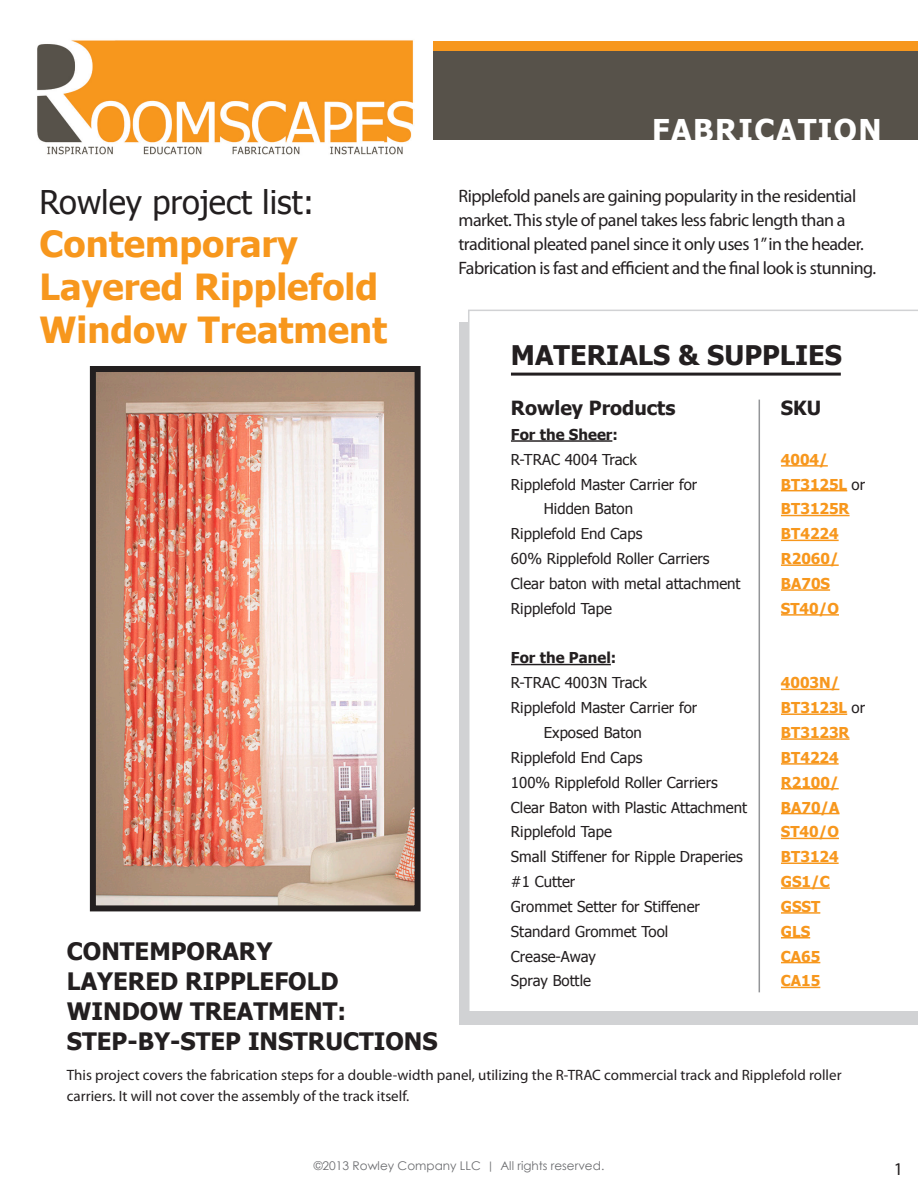
<style>
.page{position:relative;width:918px;height:1188px;background:#fff}
.page>*{position:absolute;margin:0;border:0;box-sizing:border-box;transform-origin:0 0}
.t1{font:700 36px/43.2px "Tahoma";color:#f7971d}
.t2{font:32.7px "Tahoma";color:#231f20}
.t3{font:700 30px "Tahoma";letter-spacing:.05em;color:#fff}
.t4{font:700 27px "Tahoma";color:#231f20}
.t5{font:700 24px/30px "Tahoma";color:#231f20}
.t6{font:700 19.5px "Tahoma";color:#231f20}
.t7{font:18px/24px "Myriad Pro";letter-spacing:-.03em;color:#231f20}
.t8{font:15px "Tahoma";color:#231f20}
.t9{font:15px/21px "Myriad Pro";color:#231f20}
.t10{font:700 15px "Tahoma";color:#f7971d}
.t11{font:700 15px "Tahoma";color:#231f20}
.t12{font:12px "Century Gothic";color:#6c6d70}
.s1{font-weight:400;color:#231f20}
.s2{font-family:"Tw Cen"}
</style>
<div class="page">
<div style="left:459px;top:322px;width:459px;height:703px;background:#d1d2d4"></div>
<div style="left:468px;top:310px;width:450px;height:701px;background:#fff"></div>
<div style="left:434px;top:41px;width:484px;height:99px;background:#57524a"></div>
<img style="left:37px;top:40px;width:376px;height:115px">
<hr style="left:511px;top:373px;width:330px;height:3px;background:#231f20">
<div style="left:434px;top:41px;width:484px;height:10px;background:#f7971d"></div>
<hr style="left:511px;top:440px;width:101px;height:2px;background:#231f20">
<hr style="left:781px;top:465px;width:47px;height:2px;background:#f7971d">
<hr style="left:781px;top:490px;width:66px;height:1px;background:#f7971d">
<hr style="left:781px;top:515px;width:69px;height:1px;background:#f7971d">
<hr style="left:781px;top:540px;width:58px;height:1px;background:#f7971d">
<hr style="left:781px;top:564px;width:58px;height:2px;background:#f7971d">
<hr style="left:781px;top:589px;width:49px;height:2px;background:#f7971d">
<hr style="left:781px;top:614px;width:58px;height:2px;background:#f7971d">
<hr style="left:511px;top:664px;width:100px;height:1px;background:#231f20">
<hr style="left:781px;top:689px;width:58px;height:1px;background:#f7971d">
<hr style="left:781px;top:713px;width:66px;height:2px;background:#f7971d">
<hr style="left:781px;top:738px;width:69px;height:2px;background:#f7971d">
<hr style="left:781px;top:763px;width:58px;height:2px;background:#f7971d">
<hr style="left:781px;top:788px;width:58px;height:1px;background:#f7971d">
<hr style="left:781px;top:813px;width:59px;height:1px;background:#f7971d">
<hr style="left:781px;top:838px;width:58px;height:1px;background:#f7971d">
<hr style="left:781px;top:863px;width:58px;height:1px;background:#f7971d">
<hr style="left:781px;top:887px;width:49px;height:2px;background:#f7971d">
<hr style="left:781px;top:912px;width:39px;height:2px;background:#f7971d">
<svg style="left:781px;top:937px;width:29px;height:1px"></svg>
<hr style="left:781px;top:962px;width:39px;height:1px;background:#f7971d">
<hr style="left:781px;top:987px;width:39px;height:1px;background:#f7971d">
<hr style="left:759px;top:400px;width:1px;height:592px;background:#939598">
<img style="left:97px;top:373px;width:317px;height:531px">
<div style="left:90px;top:366px;width:331px;height:545px;border:6px solid #231f20"></div>
<p class="t2" style="left:40px;top:180px;width:276px">Rowley project list:</p>
<p class="t1" style="left:40px;top:220px;width:349px">Contemporary<br>Layered Ripplefold<br>Window Treatment</p>
<p class="t5" style="left:67px;top:934px;width:281px">CONTEMPORARY<br>LAYERED RIPPLEFOLD<br>WINDOW TREATMENT:</p>
<p class="t5" style="left:67px;top:1024px;width:372px">STEP-BY-STEP INSTRUCTIONS</p>
<p class="t3" style="left:652px;top:109px;width:231px">FABRICATION</p>
<p class="t7" style="left:459px;top:184px;width:419px">Ripplefold panels are gaining popularity in the residential market. This style of panel takes less fabric length than a traditional pleated panel since it only uses 1” in the header.<br>Fabrication is fast and efficient and the final look is stunning.</p>
<p class="t4" style="left:511px;top:337px;width:333px">MATERIALS &amp; SUPPLIES</p>
<p class="t6" style="left:511px;top:394px;width:166px">Rowley Products</p>
<p class="t6" style="left:781px;top:394px;width:42px">SKU</p>
<p class="t11" style="left:511px;top:424px;width:108px">For the Sheer:</p>
<p class="t8" style="left:511px;top:449px;width:127px">R-TRAC 4004 Track</p>
<p class="t10" style="left:781px;top:449px;width:48px">4004/</p>
<p class="t8" style="left:511px;top:474px;width:188px">Ripplefold Master Carrier for</p>
<p class="t10" style="left:781px;top:474px;width:86px">BT3125L <span class="s1">or</span></p>
<p class="t8" style="left:544px;top:499px;width:91px">Hidden Baton</p>
<p class="t10" style="left:781px;top:498px;width:70px">BT3125R</p>
<p class="t8" style="left:511px;top:524px;width:133px">Ripplefold End Caps</p>
<p class="t10" style="left:781px;top:523px;width:59px">BT4224</p>
<p class="t8" style="left:511px;top:549px;width:200px">60% Ripplefold Roller Carriers</p>
<p class="t10" style="left:781px;top:548px;width:59px">R2060/</p>
<p class="t8" style="left:511px;top:573px;width:231px">Clear baton with metal attachment</p>
<p class="t10" style="left:781px;top:573px;width:51px">BA70S</p>
<p class="t8" style="left:511px;top:598px;width:102px">Ripplefold Tape</p>
<p class="t10" style="left:781px;top:598px;width:59px">ST40/O</p>
<p class="t11" style="left:511px;top:648px;width:107px">For the Panel:</p>
<p class="t8" style="left:511px;top:673px;width:138px">R-TRAC 4003N Track</p>
<p class="t10" style="left:781px;top:672px;width:60px">4003N/</p>
<p class="t8" style="left:511px;top:698px;width:188px">Ripplefold Master Carrier for</p>
<p class="t10" style="left:781px;top:697px;width:86px">BT3123L <span class="s1">or</span></p>
<p class="t8" style="left:544px;top:722px;width:100px">Exposed Baton</p>
<p class="t10" style="left:781px;top:722px;width:70px">BT3123R</p>
<p class="t8" style="left:511px;top:747px;width:133px">Ripplefold End Caps</p>
<p class="t10" style="left:781px;top:747px;width:59px">BT4224</p>
<p class="t8" style="left:511px;top:772px;width:208px">100% Ripplefold Roller Carriers</p>
<p class="t10" style="left:781px;top:772px;width:59px">R2100/</p>
<p class="t8" style="left:511px;top:797px;width:238px">Clear Baton with Plastic Attachment</p>
<p class="t10" style="left:781px;top:797px;width:60px">BA70/A</p>
<p class="t8" style="left:511px;top:822px;width:102px">Ripplefold Tape</p>
<p class="t10" style="left:781px;top:821px;width:59px">ST40/O</p>
<p class="t8" style="left:511px;top:847px;width:233px">Small Stiffener for Ripple Draperies</p>
<p class="t10" style="left:781px;top:846px;width:59px">BT3124</p>
<p class="t8" style="left:511px;top:872px;width:66px">#1 Cutter</p>
<p class="t10" style="left:781px;top:871px;width:50px">GS1/C</p>
<p class="t8" style="left:511px;top:896px;width:191px">Grommet Setter for Stiffener</p>
<p class="t10" style="left:781px;top:896px;width:41px">GSST</p>
<p class="t8" style="left:511px;top:921px;width:159px">Standard Grommet Tool</p>
<p class="t10" style="left:781px;top:921px;width:31px">GLS</p>
<p class="t8" style="left:511px;top:946px;width:86px">Crease-Away</p>
<p class="t10" style="left:781px;top:946px;width:41px">CA65</p>
<p class="t8" style="left:511px;top:971px;width:82px">Spray Bottle</p>
<p class="t10" style="left:781px;top:970px;width:41px">CA15</p>
<p class="t9" style="left:67px;top:1064px;width:776px">This project covers the fabrication steps for a double-width panel, utilizing the R-TRAC commercial track and Ripplefold roller carriers. It will not cover the assembly of the track itself.</p>
<p class="t12" style="left:314px;top:1157px;width:292px">©2013 Rowley Company LLC <span class="s2">|</span> All rights reserved.</p>
<p class="t7" style="left:894px;top:1156px;width:11px">1</p>
</div>
